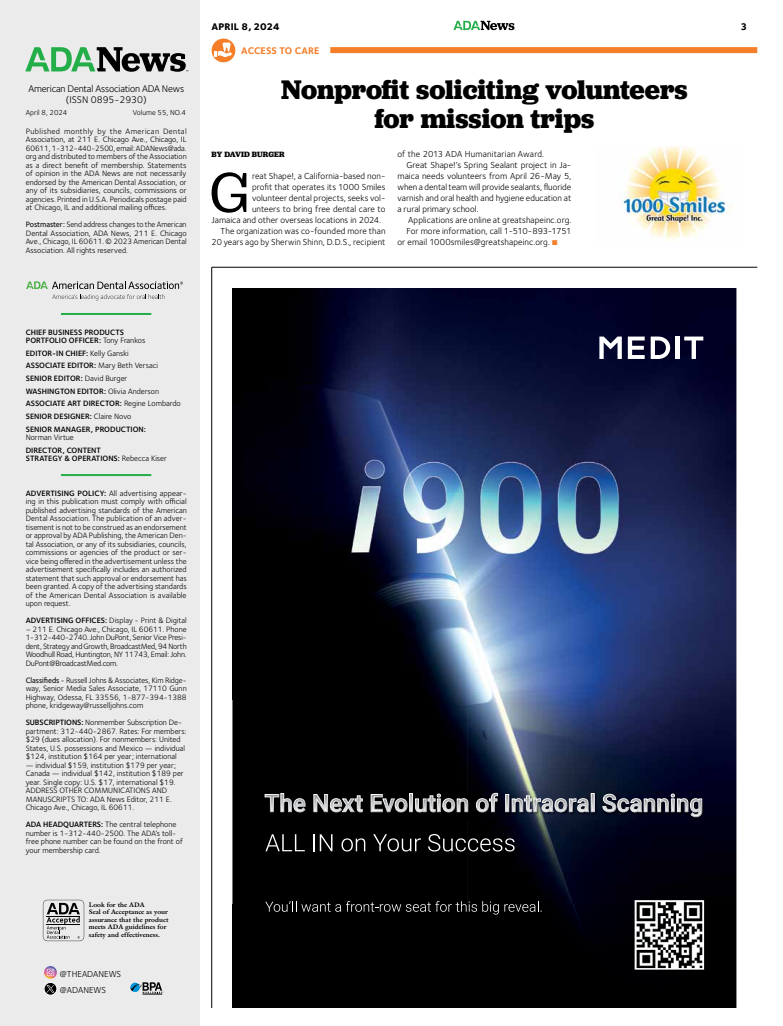
<style>
.page{position:relative;width:783px;height:1026px;background:#fff}
.page>*{position:absolute;margin:0;border:0;box-sizing:border-box;transform-origin:0 0}
.t1{font:58.7px "Jubilat";color:#000}
.t2{font:700 28px/30px "Jubilat";letter-spacing:-.005em;color:#000;text-align:center}
.t3{font:10px/11px "Foundry Sterling";letter-spacing:-.02em;color:#000;text-align:center}
.t4{font:800 10px "Foundry Sterling";letter-spacing:-.01em;color:#000}
.t5{font:700 10px "Foundry Sterling";letter-spacing:.005em;color:#f57e29}
.t6{font:9px/15.5px "Foundry Sterling";letter-spacing:.005em;color:#000}
.t7{font:8px/8.5px "Foundry Sterling";color:#000;text-align:justify}
.t8{font:600 8px/12.6px "Foundry Sterling";color:#000}
.t9{font:700 8px "Jubilat";letter-spacing:.01em;color:#000}
.t10{font:7.5px "Foundry Sterling";color:#000}
.t11{font:700 6.6px/7.6px "Galliard Std";color:#000}
.s1{font-weight:500}
.s2{color:#f57e29}
.s3{font-weight:400}
.s4{font-weight:600}
</style>
<div class="page">
<hr style="left:212px;top:267px;width:545px;height:1px;background:#000">
<hr style="left:212px;top:267px;width:1px;height:741px;background:#000">
<img style="left:232px;top:288px;width:504px;height:720px">
<svg style="left:599px;top:337px;width:23px;height:22px"></svg>
<svg style="left:651px;top:337px;width:19px;height:22px"></svg>
<hr style="left:675px;top:337px;width:4px;height:22px;background:#fff">
<svg style="left:684px;top:337px;width:19px;height:22px"></svg>
<svg style="left:628px;top:337px;width:17px;height:22px"></svg>
<img style="left:263px;top:791px;width:442px;height:29px">
<svg style="left:265px;top:793px;width:41px;height:19px"></svg>
<svg style="left:313px;top:794px;width:50px;height:18px"></svg>
<svg style="left:371px;top:794px;width:37px;height:18px"></svg>
<div style="left:409px;top:793px;width:4px;height:19px;border:1px solid #fff"></div>
<svg style="left:415px;top:793px;width:53px;height:19px"></svg>
<svg style="left:476px;top:793px;width:22px;height:19px"></svg>
<div style="left:506px;top:794px;width:3px;height:18px;border:1px solid #fff"></div>
<svg style="left:512px;top:795px;width:77px;height:17px"></svg>
<div style="left:591px;top:793px;width:3px;height:19px;border:1px solid #fff"></div>
<svg style="left:602px;top:793px;width:100px;height:24px;background:#555664"></svg>
<svg style="left:265px;top:834px;width:40px;height:17px"></svg>
<svg style="left:314px;top:834px;width:18px;height:17px"></svg>
<svg style="left:342px;top:838px;width:23px;height:14px"></svg>
<svg style="left:373px;top:834px;width:48px;height:18px"></svg>
<svg style="left:428px;top:834px;width:87px;height:18px;background:#333334"></svg>
<svg style="left:265px;top:901px;width:277px;height:14px;background:#232323"></svg>
<svg style="left:635px;top:900px;width:69px;height:70px"></svg>
<img style="left:619px;top:146px;width:114px;height:94px">
<div style="left:0;top:0;width:200px;height:1026px;background:#ebebec"></div>
<svg style="left:26px;top:281px;width:157px;height:20px"></svg>
<svg style="left:43px;top:900px;width:41px;height:41px"></svg>
<hr style="left:61px;top:474px;width:90px;height:2px;background:#23ae49">
<hr style="left:61px;top:313px;width:90px;height:2px;background:#23ae49">
<svg style="left:44px;top:982px;width:13px;height:13px"></svg>
<div style="left:44px;top:982px;width:13px;height:13px;border:1px solid #fff;border-radius:50%"></div>
<svg style="left:47px;top:985px;width:7px;height:8px"></svg>
<svg style="left:130px;top:982px;width:34px;height:13px"></svg>
<svg style="left:44px;top:966px;width:13px;height:13px"></svg>
<svg style="left:25px;top:47px;width:163px;height:25px"></svg>
<div style="left:212px;top:47px;width:545px;height:6px;background:#f57e29"></div>
<div style="left:211px;top:46px;width:119px;height:8px;background:#fff"></div>
<div style="left:212px;top:39px;width:23px;height:23px;background:#f57e29;border-radius:50%"></div>
<svg style="left:215px;top:42px;width:17px;height:15px"></svg>
<svg style="left:453px;top:21px;width:63px;height:9px"></svg>
<p class="t3" style="left:29px;top:83px;width:157px">American Dental Association ADA News (ISSN 0895-2930)</p>
<p class="t10" style="left:26px;top:108px;width:43px">April 8, 2024</p>
<p class="t10" style="left:133px;top:108px;width:54px">Volume 55, NO.4</p>
<p class="t7" style="left:26px;top:127px;width:162px">Published monthly by the American Dental Association, at 211 E. Chicago Ave., Chicago, IL 60611, 1-312-440-2500, email: ADANews@ada. org and distributed to members of the Association as a direct benefit of membership. Statements of opinion in the ADA News are not necessarily endorsed by the American Dental Association, or any of its subsidiaries, councils, commissions or agencies. Printed in U.S.A. Periodicals postage paid at Chicago, IL and additional mailing offices.</p>
<p class="t7" style="left:26px;top:220px;width:162px"><span class="s1">Postmaster:</span> Send address changes to the American Dental Association, ADA News, 211 E. Chicago Ave., Chicago, IL 60611. © 2023 American Dental Association. All rights reserved.</p>
<p class="t4" style="left:212px;top:21px;width:69px">APRIL 8, 2024</p>
<p class="t4" style="left:740px;top:21px;width:8px">3</p>
<p class="t5" style="left:241px;top:44px;width:80px">ACCESS TO CARE</p>
<h2 class="t2" style="left:281px;top:74px;width:408px">Nonprofit soliciting volunteers for mission trips</h2>
<p class="t9" style="left:212px;top:149px;width:74px">BY DAVID BURGER</p>
<h1 class="t1" style="left:210px;top:156px;width:40px">G</h1>
<p class="t6" style="left:252px;top:168px;width:135px">reat Shape!, a California-based non-</p>
<p class="t6" style="left:252px;top:179px;width:135px">profit that operates its 1000 Smiles</p>
<p class="t6" style="left:252px;top:190px;width:135px">volunteer dental projects, seeks vol-</p>
<p class="t6" style="left:252px;top:201px;width:135px">unteers to bring free dental care to</p>
<p class="t6" style="left:212px;top:212px;width:171px">Jamaica and other overseas locations in 2024.</p>
<p class="t6" style="left:221px;top:223px;width:166px">The organization was co-founded more than</p>
<p class="t6" style="left:212px;top:234px;width:175px">20 years ago by Sherwin Shinn, D.D.S., recipient</p>
<p class="t6" style="left:398px;top:146px;width:148px">of the 2013 ADA Humanitarian Award.</p>
<p class="t6" style="left:406px;top:157px;width:166px">Great Shape!’s Spring Sealant project in Ja-</p>
<p class="t6" style="left:398px;top:168px;width:175px">maica needs volunteers from April 26-May 5,</p>
<p class="t6" style="left:398px;top:179px;width:175px">when a dental team will provide sealants, fluoride</p>
<p class="t6" style="left:398px;top:190px;width:175px">varnish and oral health and hygiene education at</p>
<p class="t6" style="left:398px;top:201px;width:83px">a rural primary school.</p>
<p class="t6" style="left:408px;top:212px;width:165px">Applications are online at greatshapeinc.org.</p>
<p class="t6" style="left:407px;top:223px;width:166px">For more information, call 1-510-893-1751</p>
<p class="t6" style="left:398px;top:234px;width:161px">or email 1000smiles@greatshapeinc.org. <span class="s2">■</span></p>
<p class="t8" style="left:26px;top:328px;width:121px;line-height:8.5px">CHIEF BUSINESS PRODUCTS<br>PORTFOLIO OFFICER: <span class="s3">Tony Frankos</span></p>
<p class="t8" style="left:26px;top:347px;width:156px">EDITOR-IN CHIEF: <span class="s3">Kelly Ganski<br></span>ASSOCIATE EDITOR: <span class="s3">Mary Beth Versaci </span>SENIOR EDITOR: <span class="s3">David Burger<br></span>WASHINGTON EDITOR: <span class="s3">Olivia Anderson </span>ASSOCIATE ART DIRECTOR: <span class="s3">Regine Lombardo </span>SENIOR DESIGNER: <span class="s3">Claire Novo<br></span>SENIOR MANAGER, PRODUCTION:</p>
<p class="t7" style="left:26px;top:433px;width:50px">Norman Virtue</p>
<p class="t8" style="left:26px;top:446px;width:143px;line-height:8.5px">DIRECTOR, CONTENT<br>STRATEGY &amp; OPERATIONS: <span class="s3">Rebecca Kiser</span></p>
<p class="t7" style="left:26px;top:489px;width:163px"><span class="s4">ADVERTISING POLICY:</span> All advertising appear&shy;ing in this publication must comply with official published advertising standards of the American Dental Association. The publication of an adver&shy;tisement is not to be construed as an endorsement or approval by ADA Publishing, the American Den&shy;tal Association, or any of its subsidiaries, councils, commissions or agencies of the product or ser&shy;vice being offered in the advertisement unless the advertisement specifically includes an authorized statement that such approval or endorsement has been granted. A copy of the advertising standards of the American Dental Association is available upon request.</p>
<p class="t7" style="left:26px;top:616px;width:163px"><span class="s4">ADVERTISING OFFICES:</span> Display - Print &amp; Digital</p>
<p class="t7" style="left:26px;top:625px;width:163px">– 211 E. Chicago Ave., Chicago, IL 60611. Phone 1-312-440-2740. John DuPont, Senior Vice Presi&shy;dent, Strategy and Growth, BroadcastMed, 94 North Woodhull Road, Huntington, NY 11743, Email: John.<br>DuPont@BroadcastMed.com.</p>
<p class="t7" style="left:26px;top:676px;width:163px"><span class="s1">Classifieds</span> - Russell Johns &amp; Associates, Kim Ridge&shy;way, Senior Media Sales Associate, 17110 Gunn Highway, Odessa, FL 33556, 1-877-394-1388 phone, kridgeway@russelljohns.com</p>
<p class="t7" style="left:26px;top:718px;width:163px;text-align:left"><span class="s4">SUBSCRIPTIONS:</span> Nonmember Subscription De&shy;partment: 312-440-2867. Rates: For members: $29 (dues allocation). For nonmembers: United States, U.S. possessions and Mexico — individual $124, institution $164 per year; international</p>
<p class="t7" style="left:26px;top:761px;width:160px;text-align:left">— individual $159, institution $179 per year; Canada — individual $142, institution $189 per year. Single copy: U.S. $17, international $19.<br>ADDRESS OTHER COMMUNICATIONS AND MANUSCRIPTS TO: ADA News Editor, 211 E.<br>Chicago Ave., Chicago, IL 60611.</p>
<p class="t7" style="left:26px;top:820px;width:159px;text-align:left"><span class="s4">ADA HEADQUARTERS:</span> The central telephone number is 1-312-440-2500. The ADA’s toll&shy;free phone number can be found on the front of your membership card.</p>
<p class="t11" style="left:89px;top:901px;width:81px">Look for the ADA<br>Seal of Acceptance as your assurance that the product meets ADA guidelines for safety and effectiveness.</p>
<p class="t6" style="left:60px;top:967px;width:63px">@THEADANEWS @ADANEWS</p>
</div>
